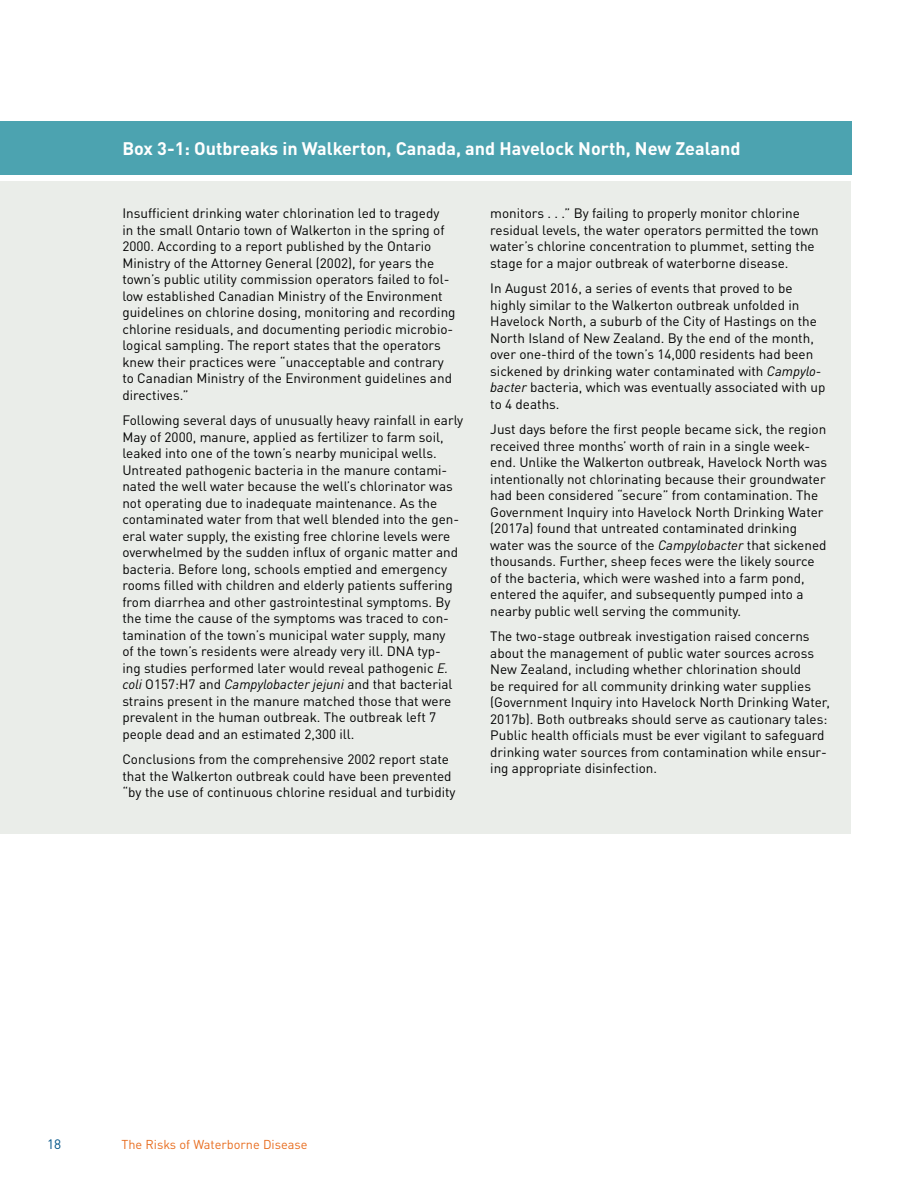
<style>
.page{position:relative;width:918px;height:1188px;background:#fff}
.page>*{position:absolute;margin:0;border:0;box-sizing:border-box;transform-origin:0 0}
.t1{font:700 18px "DINOT";color:#fff}
.t2{font:13.5px/16.5px "DINOT";color:#000}
.t3{font:13.5px "DINOT";color:#005488}
.t4{font:12.75px "DINOT";color:#e86d1f}
.s1{font-style:italic}
</style>
<div class="page">
<div style="left:0;top:181px;width:851px;height:653px;background:#eaede9"></div>
<div style="left:0;top:122px;width:851px;height:54px;background:#4ca3b0"></div>
<h1 class="t1" style="left:122px;top:137px;width:620px">Box 3-1: Outbreaks in Walkerton, Canada, and Havelock North, New Zealand</h1>
<p class="t2" style="left:122px;top:205px;width:335px">Insufficient drinking water chlorination led to tragedy<br>in the small Ontario town of Walkerton in the spring of 2000. According to a report published by the Ontario Ministry of the Attorney General (2002), for years the town’s public utility commission operators failed to fol&shy;low established Canadian Ministry of the Environment guidelines on chlorine dosing, monitoring and recording chlorine residuals, and documenting periodic microbio&shy;logical sampling. The report states that the operators knew their practices were “unacceptable and contrary to Canadian Ministry of the Environment guidelines and directives.”</p>
<p class="t2" style="left:122px;top:412px;width:342px">Following several days of unusually heavy rainfall in early May of 2000, manure, applied as fertilizer to farm soil, leaked into one of the town’s nearby municipal wells.<br>Untreated pathogenic bacteria in the manure contami&shy;nated the well water because the well’s chlorinator was not operating due to inadequate maintenance. As the contaminated water from that well blended into the gen&shy;eral water supply, the existing free chlorine levels were overwhelmed by the sudden influx of organic matter and bacteria. Before long, schools emptied and emergency rooms filled with children and elderly patients suffering from diarrhea and other gastrointestinal symptoms. By the time the cause of the symptoms was traced to con&shy;tamination of the town’s municipal water supply, many<br>of the town’s residents were already very ill. DNA typ-<br>ing studies performed later would reveal pathogenic <span class="s1">E. coli</span> O157:H7 and <span class="s1">Campylobacter jejuni</span> and that bacterial strains present in the manure matched those that were prevalent in the human outbreak. The outbreak left 7 people dead and an estimated 2,300 ill.</p>
<p class="t2" style="left:122px;top:751px;width:335px">Conclusions from the comprehensive 2002 report state that the Walkerton outbreak could have been prevented “by the use of continuous chlorine residual and turbidity</p>
<p class="t2" style="left:490px;top:205px;width:330px">monitors . . .” By failing to properly monitor chlorine residual levels, the water operators permitted the town water’s chlorine concentration to plummet, setting the stage for a major outbreak of waterborne disease.</p>
<p class="t2" style="left:490px;top:280px;width:337px">In August 2016, a series of events that proved to be highly similar to the Walkerton outbreak unfolded in Havelock North, a suburb of the City of Hastings on the North Island of New Zealand. By the end of the month, over one-third of the town’s 14,000 residents had been sickened by drinking water contaminated with <span class="s1">Campylo&shy;bacter</span> bacteria, which was eventually associated with up to 4 deaths.</p>
<p class="t2" style="left:490px;top:421px;width:339px">Just days before the first people became sick, the region received three months’ worth of rain in a single week&shy;end. Unlike the Walkerton outbreak, Havelock North was intentionally not chlorinating because their groundwater had been considered “secure” from contamination. The Government Inquiry into Havelock North Drinking Water (2017a) found that untreated contaminated drinking water was the source of the <span class="s1">Campylobacter</span> that sickened thousands. Further, sheep feces were the likely source of the bacteria, which were washed into a farm pond, entered the aquifer, and subsequently pumped into a nearby public well serving the community.</p>
<p class="t2" style="left:490px;top:628px;width:341px">The two-stage outbreak investigation raised concerns about the management of public water sources across New Zealand, including whether chlorination should<br>be required for all community drinking water supplies (Government Inquiry into Havelock North Drinking Water, 2017b). Both outbreaks should serve as cautionary tales:<br>Public health officials must be ever vigilant to safeguard drinking water sources from contamination while ensur&shy;ing appropriate disinfection.</p>
<p class="t3" style="left:47px;top:1135px;width:16px">18</p>
<p class="t4" style="left:122px;top:1136px;width:188px">The Risks of Waterborne Disease</p>
</div>
